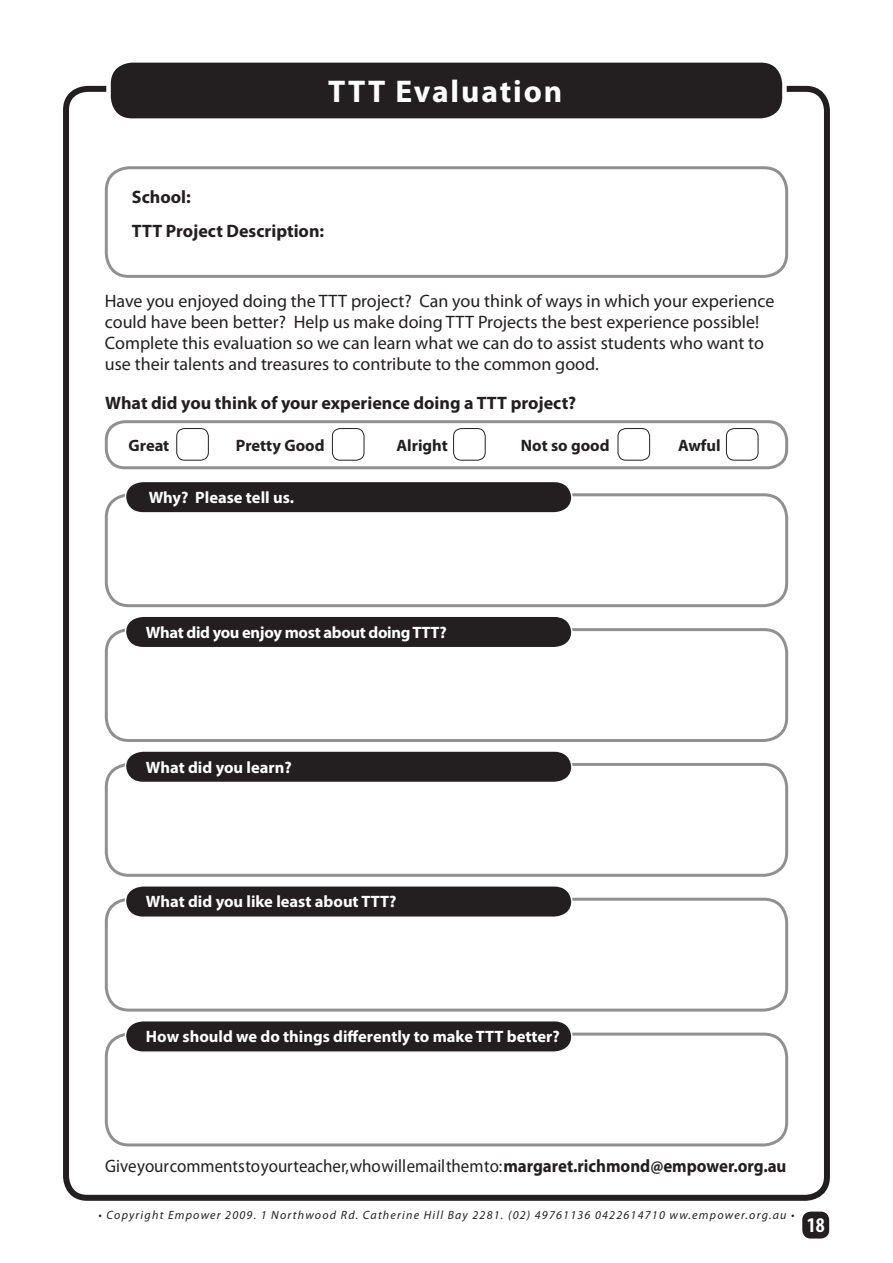
<style>
.page{position:relative;width:893px;height:1263px;background:#fff}
.page>*{position:absolute;margin:0;border:0;box-sizing:border-box;transform-origin:0 0}
.t1{font:700 31.5px "Myriad Pro";letter-spacing:.06em;color:#fff}
.t2{font:700 condensed 21px "Myriad Pro";color:#fff}
.t3{font:18px/21px "Myriad Pro";color:#231f20}
.t4{font:18px "Myriad Pro";color:#231f20;scale:.94 1}
.t5{font:700 18px/33.8px "Myriad Pro";color:#231f20}
.t6{font:700 16.5px "Myriad Pro";color:#fff}
.t7{font:700 16.5px "Myriad Pro";color:#231f20}
.t8{font:700 16.5px "Myriad Pro";letter-spacing:-.02em;color:#fff}
.t9{font:italic 12px "Myriad Pro";letter-spacing:.1em;color:#231f20}
.s1{font-weight:700}
</style>
<div class="page">
<div style="left:63px;top:86px;width:767px;height:1115px;border:6px solid #231f20;border-radius:21px"></div>
<div style="left:109px;top:60px;width:675px;height:61px;background:#231f20;border-radius:24px"></div>
<div style="left:106px;top:58px;width:681px;height:65px;border:4px solid #fff;border-radius:24px"></div>
<div style="left:105px;top:166px;width:683px;height:112px;border:3px solid #231f20;border-radius:23px"></div>
<div style="left:105px;top:420px;width:683px;height:49px;border:3px solid #231f20;border-radius:19px"></div>
<div style="left:176px;top:428px;width:33px;height:33px;border:1px solid #231f20;border-radius:8px"></div>
<div style="left:332px;top:428px;width:32px;height:33px;border:1px solid #231f20;border-radius:8px"></div>
<div style="left:453px;top:428px;width:33px;height:33px;border:1px solid #231f20;border-radius:8px"></div>
<div style="left:618px;top:428px;width:32px;height:33px;border:1px solid #231f20;border-radius:8px"></div>
<div style="left:726px;top:428px;width:32px;height:33px;border:1px solid #231f20;border-radius:8px"></div>
<div style="left:105px;top:493px;width:683px;height:114px;border:3px solid #231f20;border-radius:23px"></div>
<svg style="left:124px;top:482px;width:449px;height:31px;background:#2f2b2c"></svg>
<div style="left:105px;top:628px;width:683px;height:114px;border:3px solid #231f20;border-radius:23px"></div>
<div style="left:124px;top:617px;width:449px;height:30px;background:#231f20"></div>
<div style="left:105px;top:763px;width:683px;height:114px;border:3px solid #231f20;border-radius:23px"></div>
<svg style="left:124px;top:751px;width:449px;height:31px;background:#2f2b2c"></svg>
<div style="left:105px;top:898px;width:683px;height:113px;border:3px solid #231f20;border-radius:23px"></div>
<svg style="left:124px;top:886px;width:449px;height:31px;background:#2f2b2c"></svg>
<div style="left:105px;top:1032px;width:683px;height:114px;border:3px solid #231f20;border-radius:23px"></div>
<svg style="left:124px;top:1021px;width:449px;height:31px;background:#2f2b2c"></svg>
<div style="left:802px;top:1211px;width:27px;height:27px;background:#231f20;border-radius:9px"></div>
<h1 class="t1" style="left:328px;top:71px;width:235px">TTT Evaluation</h1>
<p class="t5" style="left:132px;top:179px;width:194px">School:<br>TTT Project Description:</p>
<p class="t3" style="left:105px;top:290px;width:671px">Have you enjoyed doing the TTT project? Can you think of ways in which your experience could have been better? Help us make doing TTT Projects the best experience possible!<br>Complete this evaluation so we can learn what we can do to assist students who want to use their talents and treasures to contribute to the common good.</p>
<p class="t5" style="left:105px;top:386px;width:473px">What did you think of your experience doing a TTT project?</p>
<p class="t7" style="left:129px;top:435px;width:42px">Great</p>
<p class="t7" style="left:236px;top:435px;width:90px">Pretty Good</p>
<p class="t7" style="left:396px;top:435px;width:53px">Alright</p>
<p class="t7" style="left:521px;top:435px;width:90px">Not so good</p>
<p class="t7" style="left:678px;top:435px;width:44px">Awful</p>
<p class="t6" style="left:149px;top:487px;width:147px">Why? Please tell us.</p>
<p class="t8" style="left:146px;top:621px;width:302px">What did you enjoy most about doing TTT?</p>
<p class="t6" style="left:146px;top:756px;width:147px">What did you learn?</p>
<p class="t6" style="left:146px;top:891px;width:252px">What did you like least about TTT?</p>
<p class="t6" style="left:146px;top:1026px;width:415px">How should we do things differently to make TTT better?</p>
<p class="t4" style="left:105px;top:1155px;width:726px">Give your comments to your teacher, who will email them to: <span class="s1">margaret.richmond@empower.org.au</span></p>
<p class="t9" style="left:99px;top:1208px;width:697px">• Copyright Empower 2009. 1 Northwood Rd. Catherine Hill Bay 2281. (02) 49761136 0422614710 ww.empower.org.au •</p>
<p class="t2" style="left:807px;top:1212px;width:19px">18</p>
</div>
